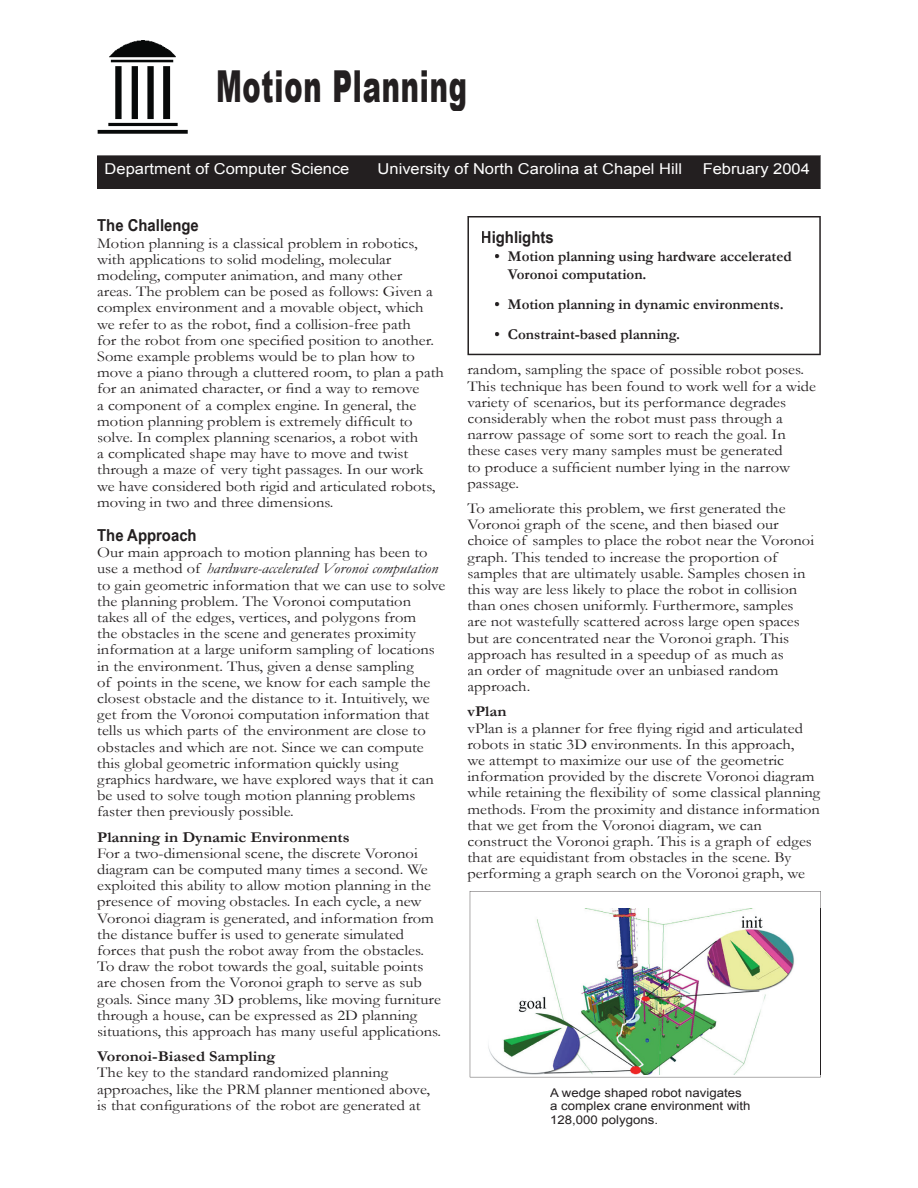
<style>
.page{position:relative;width:918px;height:1188px;background:#fff}
.page>*{position:absolute;margin:0;border:0;box-sizing:border-box;transform-origin:0 0}
.t1{font:900 44.1px "Arial";letter-spacing:.03em;color:#231f20;scale:.62 1}
.t2{font:700 16.5px "Arial Narrow";color:#231f20;scale:1.1 1}
.t3{font:15px/16.2px "Garamond";color:#231f20;scale:1.1 1}
.t4{font:700 15px/18px "Garamond";color:#231f20}
.t5{font:15px "Arial";color:#fff;scale:1.1 1}
.t6{font:700 15px "Garamond";color:#231f20;scale:1.1 1}
.t7{font:12px/13.5px "Arial";color:#231f20;scale:1.1 1}
.s1{font-style:italic}
</style>
<div class="page">
<div style="left:97px;top:155px;width:724px;height:34px;background:#231f20"></div>
<img style="left:97px;top:40px;width:91px;height:94px">
<svg style="left:467px;top:216px;width:354px;height:139px"></svg>
<svg style="left:470px;top:891px;width:351px;height:186px"></svg>
<h1 class="t1" style="left:216px;top:54px;width:407px">Motion Planning</h1>
<p class="t5" style="left:105px;top:158px;width:224px">Department of Computer Science</p>
<p class="t5" style="left:378px;top:158px;width:278px">University of North Carolina at Chapel Hill</p>
<p class="t5" style="left:703px;top:158px;width:99px">February 2004</p>
<p class="t2" style="left:97px;top:213px;width:94px">The Challenge</p>
<p class="t3" style="left:97px;top:234px;width:317px">Motion planning is a classical problem in robotics, with applications to solid modeling, molecular modeling, computer animation, and many other<br>areas. The problem can be posed as follows: Given a complex environment and a movable object, which we refer to as the robot, find a collision-free path<br>for the robot from one specified position to another.<br>Some example problems would be to plan how to move a piano through a cluttered room, to plan a path for an animated character, or find a way to remove<br>a component of a complex engine. In general, the motion planning problem is extremely difficult to solve. In complex planning scenarios, a robot with<br>a complicated shape may have to move and twist through a maze of very tight passages. In our work we have considered both rigid and articulated robots, moving in two and three dimensions.</p>
<p class="t2" style="left:97px;top:523px;width:92px">The Approach</p>
<p class="t3" style="left:97px;top:544px;width:318px">Our main approach to motion planning has been to use a method of <span class="s1">hardware-accelerated Voronoi computation </span>to gain geometric information that we can use to solve the planning problem. The Voronoi computation takes all of the edges, vertices, and polygons from<br>the obstacles in the scene and generates proximity information at a large uniform sampling of locations in the environment. Thus, given a dense sampling<br>of points in the scene, we know for each sample the closest obstacle and the distance to it. Intuitively, we get from the Voronoi computation information that tells us which parts of the environment are close to obstacles and which are not. Since we can compute this global geometric information quickly using graphics hardware, we have explored ways that it can be used to solve tough motion planning problems faster then previously possible.</p>
<p class="t6" style="left:97px;top:827px;width:231px">Planning in Dynamic Environments</p>
<p class="t3" style="left:97px;top:845px;width:314px">For a two-dimensional scene, the discrete Voronoi diagram can be computed many times a second. We exploited this ability to allow motion planning in the presence of moving obstacles. In each cycle, a new Voronoi diagram is generated, and information from the distance buffer is used to generate simulated forces that push the robot away from the obstacles.<br>To draw the robot towards the goal, suitable points are chosen from the Voronoi graph to serve as sub goals. Since many 3D problems, like moving furniture through a house, can be expressed as 2D planning situations, this approach has many useful applications.</p>
<p class="t6" style="left:97px;top:1046px;width:164px">Voronoi-Biased Sampling</p>
<p class="t3" style="left:97px;top:1064px;width:304px">The key to the standard randomized planning approaches, like the PRM planner mentioned above, is that configurations of the robot are generated at</p>
<p class="t2" style="left:481px;top:225px;width:68px">Highlights</p>
<p class="t4" style="left:508px;top:248px;width:285px;text-indent:-14px">• Motion planning using hardware accelerated<br>Voronoi computation.</p>
<p class="t4" style="left:494px;top:296px;width:291px">• Motion planning in dynamic environments.</p>
<p class="t4" style="left:494px;top:326px;width:187px">• Constraint-based planning.</p>
<p class="t3" style="left:467px;top:361px;width:318px">random, sampling the space of possible robot poses.<br>This technique has been found to work well for a wide variety of scenarios, but its performance degrades considerably when the robot must pass through a narrow passage of some sort to reach the goal. In these cases very many samples must be generated<br>to produce a sufficient number lying in the narrow passage.</p>
<p class="t3" style="left:467px;top:500px;width:317px">To ameliorate this problem, we first generated the Voronoi graph of the scene, and then biased our choice of samples to place the robot near the Voronoi graph. This tended to increase the proportion of samples that are ultimately usable. Samples chosen in this way are less likely to place the robot in collision than ones chosen uniformly. Furthermore, samples are not wastefully scattered across large open spaces but are concentrated near the Voronoi graph. This approach has resulted in a speedup of as much as<br>an order of magnitude over an unbiased random approach.</p>
<p class="t6" style="left:467px;top:701px;width:37px">vPlan</p>
<p class="t3" style="left:467px;top:719px;width:322px">vPlan is a planner for free flying rigid and articulated robots in static 3D environments. In this approach,<br>we attempt to maximize our use of the geometric information provided by the discrete Voronoi diagram while retaining the flexibility of some classical planning methods. From the proximity and distance information that we get from the Voronoi diagram, we can construct the Voronoi graph. This is a graph of edges that are equidistant from obstacles in the scene. By performing a graph search on the Voronoi graph, we</p>
<p class="t7" style="left:550px;top:1086px;width:184px">A wedge shaped robot navigates a complex crane environment with<br>128,000 polygons.</p>
</div>
